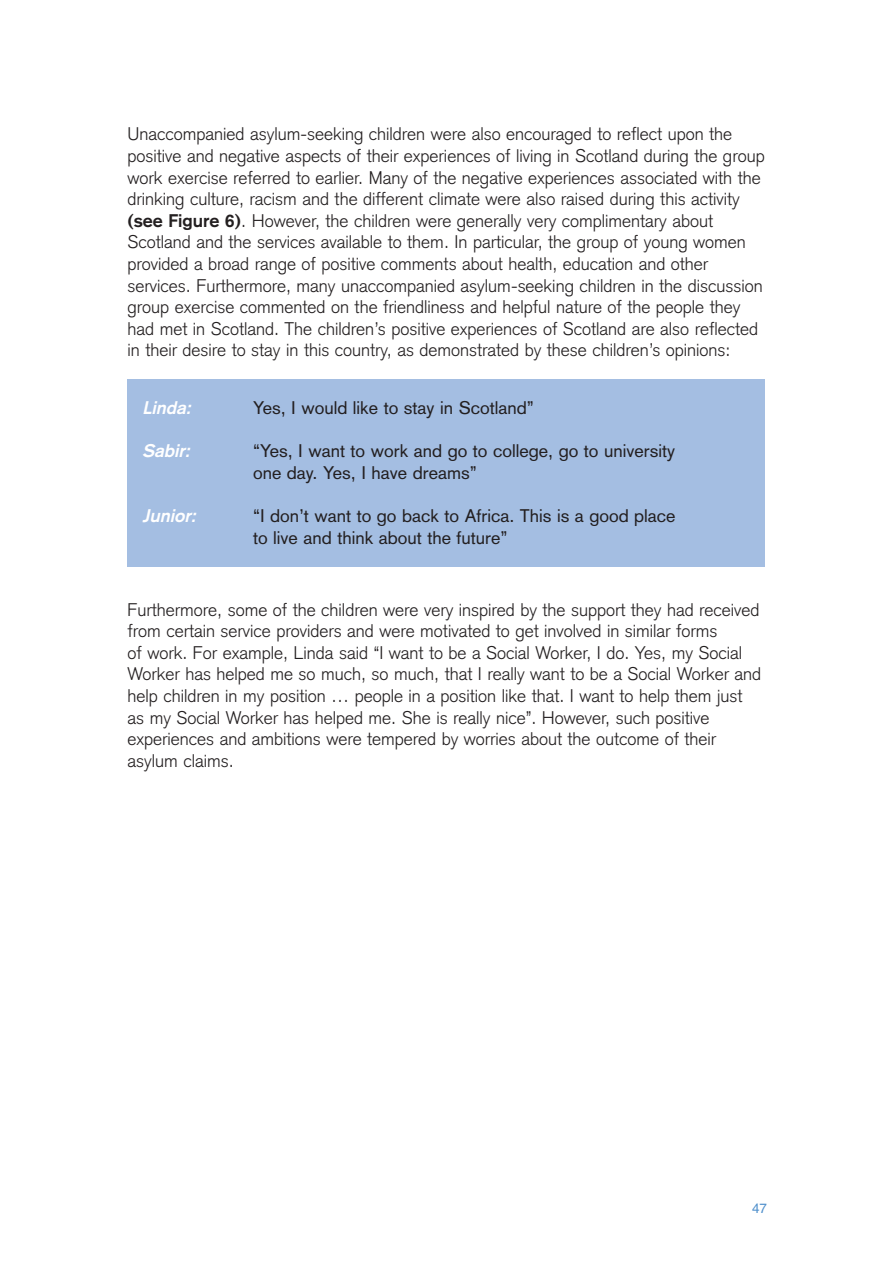
<style>
.page{position:relative;width:893px;height:1263px;background:#fff}
.page>*{position:absolute;margin:0;border:0;box-sizing:border-box;transform-origin:0 0}
.t1{font:300 18px/21.6px "Akzidenz Grotesk";color:#231f20}
.t2{font:18px/21.6px "Akzidenz Grotesk";color:#231f20}
.t3{font:italic 700 18px "Akzidenz Grotesk";color:#fff}
.t4{font:13.5px "Helvetica";color:#5090cc}
.s1{font-weight:700}
</style>
<div class="page">
<div style="left:128px;top:379px;width:637px;height:188px;background:#a4bee2"></div>
<p class="t1" style="left:128px;top:125px;width:639px">Unaccompanied asylum-seeking children were also encouraged to reflect upon the positive and negative aspects of their experiences of living in Scotland during the group work exercise referred to earlier. Many of the negative experiences associated with the drinking culture, racism and the different climate were also raised during this activity <span class="s1">(see Figure 6)</span>. However, the children were generally very complimentary about Scotland and the services available to them. In particular, the group of young women provided a broad range of positive comments about health, education and other services. Furthermore, many unaccompanied asylum-seeking children in the discussion group exercise commented on the friendliness and helpful nature of the people they had met in Scotland. The children’s positive experiences of Scotland are also reflected in their desire to stay in this country, as demonstrated by these children’s opinions:</p>
<p class="t3" style="left:143px;top:401px;width:53px">Linda:</p>
<p class="t2" style="left:253px;top:399px;width:282px">Yes, I would like to stay in Scotland”</p>
<p class="t3" style="left:143px;top:444px;width:52px">Sabir:</p>
<p class="t2" style="left:253px;top:442px;width:423px">“Yes, I want to work and go to college, go to university one day. Yes, I have dreams”</p>
<p class="t3" style="left:143px;top:509px;width:58px">Junior:</p>
<p class="t2" style="left:253px;top:507px;width:424px">“I don’t want to go back to Africa. This is a good place to live and think about the future”</p>
<p class="t1" style="left:128px;top:601px;width:635px">Furthermore, some of the children were very inspired by the support they had received from certain service providers and were motivated to get involved in similar forms<br>of work. For example, Linda said “I want to be a Social Worker, I do. Yes, my Social Worker has helped me so much, so much, that I really want to be a Social Worker and help children in my position … people in a position like that. I want to help them just as my Social Worker has helped me. She is really nice”. However, such positive experiences and ambitions were tempered by worries about the outcome of their asylum claims.</p>
<p class="t4" style="left:752px;top:1203px;width:17px">47</p>
</div>
